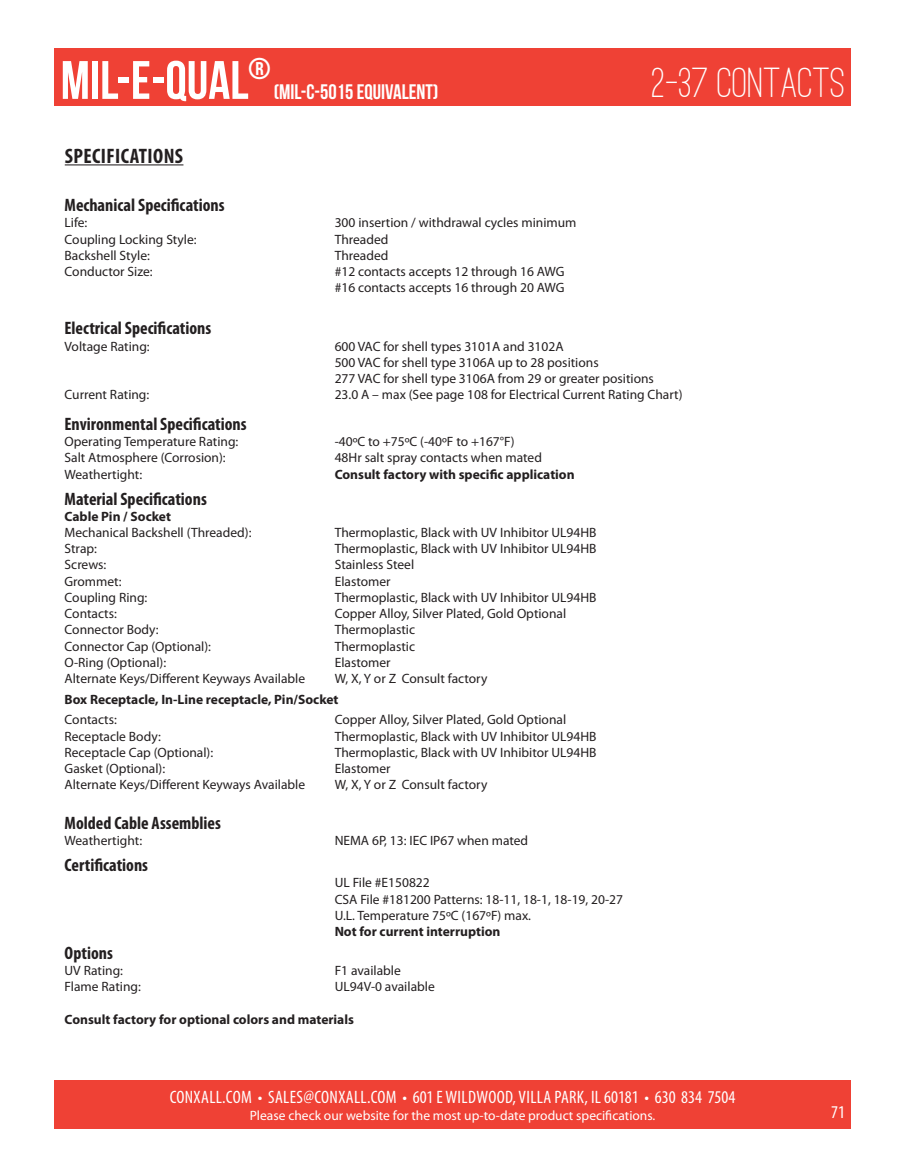
<style>
.page{position:relative;width:905px;height:1175px;background:#fff}
.page>*{position:absolute;margin:0;border:0;box-sizing:border-box;transform-origin:0 0}
.t1{font:54px "Bebas Neue";color:#fff}
.t2{font:500 43.5px "Ostrich Sans";color:#fff}
.t3{font:21px "Bebas Neue";color:#fff}
.t4{font:700 condensed 21px "Myriad Pro";letter-spacing:.02em;color:#231f20}
.t5{font:700 condensed 18px "Myriad Pro";color:#231f20}
.t6{font:condensed 18px "Myriad Pro";letter-spacing:.02em;color:#fff}
.t7{font:13.5px/16.2px "Myriad Pro";color:#231f20}
.t8{font:700 13.5px "Myriad Pro";color:#231f20}
.t9{font:13.5px "Myriad Pro";color:#fff}
</style>
<div class="page">
<div style="left:54px;top:49px;width:796px;height:57px;background:#ef4135"></div>
<div style="left:55px;top:1080px;width:795px;height:48px;background:#ef4135"></div>
<hr style="left:65px;top:164px;width:118px;height:1px;background:#231f20">
<h1 class="t1" style="left:61px;top:51px;width:211px">MIL-E-QUAL<sup>®</sup></h1>
<h3 class="t3" style="left:274px;top:80px;width:166px">(MIL-C-5015 EQUIVALENT)</h3>
<h2 class="t2" style="left:652px;top:57px;width:195px">2-37 CONTACTS</h2>
<h3 class="t4" style="left:65px;top:143px;width:120px">Specifications</h3>
<h3 class="t5" style="left:65px;top:194px;width:161px">Mechanical Specifications</h3>
<p class="t7" style="left:65px;top:214px;width:24px">Life:</p>
<p class="t7" style="left:335px;top:214px;width:243px">300 insertion / withdrawal cycles minimum</p>
<p class="t7" style="left:65px;top:231px;width:134px">Coupling Locking Style:</p>
<p class="t7" style="left:335px;top:231px;width:55px">Threaded</p>
<p class="t7" style="left:65px;top:247px;width:87px">Backshell Style:</p>
<p class="t7" style="left:335px;top:247px;width:55px">Threaded</p>
<p class="t7" style="left:65px;top:263px;width:89px">Conductor Size:</p>
<p class="t7" style="left:335px;top:263px;width:231px">#12 contacts accepts 12 through 16 AWG #16 contacts accepts 16 through 20 AWG</p>
<h3 class="t5" style="left:65px;top:317px;width:148px">Electrical Specifications</h3>
<p class="t7" style="left:65px;top:338px;width:87px">Voltage Rating:</p>
<p class="t7" style="left:335px;top:338px;width:321px">600 VAC for shell types 3101A and 3102A<br>500 VAC for shell type 3106A up to 28 positions<br>277 VAC for shell type 3106A from 29 or greater positions</p>
<p class="t7" style="left:65px;top:386px;width:86px">Current Rating:</p>
<p class="t7" style="left:335px;top:386px;width:349px">23.0 A – max (See page 108 for Electrical Current Rating Chart)</p>
<h3 class="t5" style="left:65px;top:413px;width:184px">Environmental Specifications</h3>
<p class="t7" style="left:65px;top:433px;width:175px">Operating Temperature Rating:</p>
<p class="t7" style="left:335px;top:433px;width:181px">-40ºC to +75ºC (-40ºF to +167°F)</p>
<p class="t7" style="left:65px;top:449px;width:163px">Salt Atmosphere (Corrosion):</p>
<p class="t7" style="left:335px;top:449px;width:209px">48Hr salt spray contacts when mated</p>
<p class="t7" style="left:65px;top:466px;width:79px">Weathertight:</p>
<p class="t8" style="left:335px;top:465px;width:241px">Consult factory with specific application</p>
<h3 class="t5" style="left:65px;top:487px;width:144px">Material Specifications</h3>
<p class="t8" style="left:65px;top:507px;width:108px">Cable Pin / Socket</p>
<p class="t7" style="left:65px;top:524px;width:188px">Mechanical Backshell (Threaded):</p>
<p class="t7" style="left:335px;top:524px;width:263px">Thermoplastic, Black with UV Inhibitor UL94HB</p>
<p class="t7" style="left:65px;top:540px;width:34px">Strap:</p>
<p class="t7" style="left:335px;top:540px;width:263px">Thermoplastic, Black with UV Inhibitor UL94HB</p>
<p class="t7" style="left:65px;top:556px;width:43px">Screws:</p>
<p class="t7" style="left:335px;top:556px;width:81px">Stainless Steel</p>
<p class="t7" style="left:65px;top:573px;width:58px">Grommet:</p>
<p class="t7" style="left:335px;top:573px;width:57px">Elastomer</p>
<p class="t7" style="left:65px;top:589px;width:84px">Coupling Ring:</p>
<p class="t7" style="left:335px;top:589px;width:263px">Thermoplastic, Black with UV Inhibitor UL94HB</p>
<p class="t7" style="left:65px;top:605px;width:54px">Contacts:</p>
<p class="t7" style="left:335px;top:605px;width:233px">Copper Alloy, Silver Plated, Gold Optional</p>
<p class="t7" style="left:65px;top:621px;width:96px">Connector Body:</p>
<p class="t7" style="left:335px;top:621px;width:82px">Thermoplastic</p>
<p class="t7" style="left:65px;top:637px;width:148px">Connector Cap (Optional):</p>
<p class="t7" style="left:335px;top:637px;width:82px">Thermoplastic</p>
<p class="t7" style="left:65px;top:654px;width:103px">O-Ring (Optional):</p>
<p class="t7" style="left:335px;top:654px;width:57px">Elastomer</p>
<p class="t7" style="left:65px;top:670px;width:242px">Alternate Keys/Different Keyways Available</p>
<p class="t7" style="left:335px;top:670px;width:154px">W, X, Y or Z Consult factory</p>
<p class="t8" style="left:65px;top:690px;width:275px">Box Receptacle, In-Line receptacle, Pin/Socket</p>
<p class="t7" style="left:65px;top:711px;width:54px">Contacts:</p>
<p class="t7" style="left:335px;top:711px;width:233px">Copper Alloy, Silver Plated, Gold Optional</p>
<p class="t7" style="left:65px;top:727px;width:98px">Receptacle Body:</p>
<p class="t7" style="left:335px;top:727px;width:263px">Thermoplastic, Black with UV Inhibitor UL94HB</p>
<p class="t7" style="left:65px;top:744px;width:150px">Receptacle Cap (Optional):</p>
<p class="t7" style="left:335px;top:744px;width:263px">Thermoplastic, Black with UV Inhibitor UL94HB</p>
<p class="t7" style="left:65px;top:760px;width:102px">Gasket (Optional):</p>
<p class="t7" style="left:335px;top:760px;width:57px">Elastomer</p>
<p class="t7" style="left:65px;top:776px;width:242px">Alternate Keys/Different Keyways Available</p>
<p class="t7" style="left:335px;top:776px;width:154px">W, X, Y or Z Consult factory</p>
<h3 class="t5" style="left:65px;top:811px;width:158px">Molded Cable Assemblies</h3>
<p class="t7" style="left:65px;top:832px;width:79px">Weathertight:</p>
<p class="t7" style="left:335px;top:832px;width:195px">NEMA 6P, 13: IEC IP67 when mated</p>
<h3 class="t5" style="left:65px;top:854px;width:85px">Certifications</h3>
<p class="t7" style="left:335px;top:874px;width:290px">UL File #E150822<br>CSA File #181200 Patterns: 18-11, 18-1, 18-19, 20-27<br>U.L. Temperature 75ºC (167ºF) max.</p>
<p class="t8" style="left:335px;top:922px;width:167px">Not for current interruption</p>
<h3 class="t5" style="left:65px;top:941px;width:50px">Options</h3>
<p class="t7" style="left:65px;top:962px;width:60px">UV Rating:</p>
<p class="t7" style="left:335px;top:962px;width:68px">F1 available</p>
<p class="t7" style="left:65px;top:978px;width:78px">Flame Rating:</p>
<p class="t7" style="left:335px;top:978px;width:102px">UL94V-0 available</p>
<p class="t8" style="left:65px;top:1010px;width:291px">Consult factory for optional colors and materials</p>
<h3 class="t6" style="left:170px;top:1086px;width:567px">CONXALL.COM • SALES@CONXALL.COM • 601 E WILDWOOD, VILLA PARK, IL 60181 • 630 834 7504</h3>
<p class="t9" style="left:250px;top:1106px;width:407px">Please check our website for the most up-to-date product specifications.</p>
<h3 class="t6" style="left:831px;top:1101px;width:15px">71</h3>
</div>
